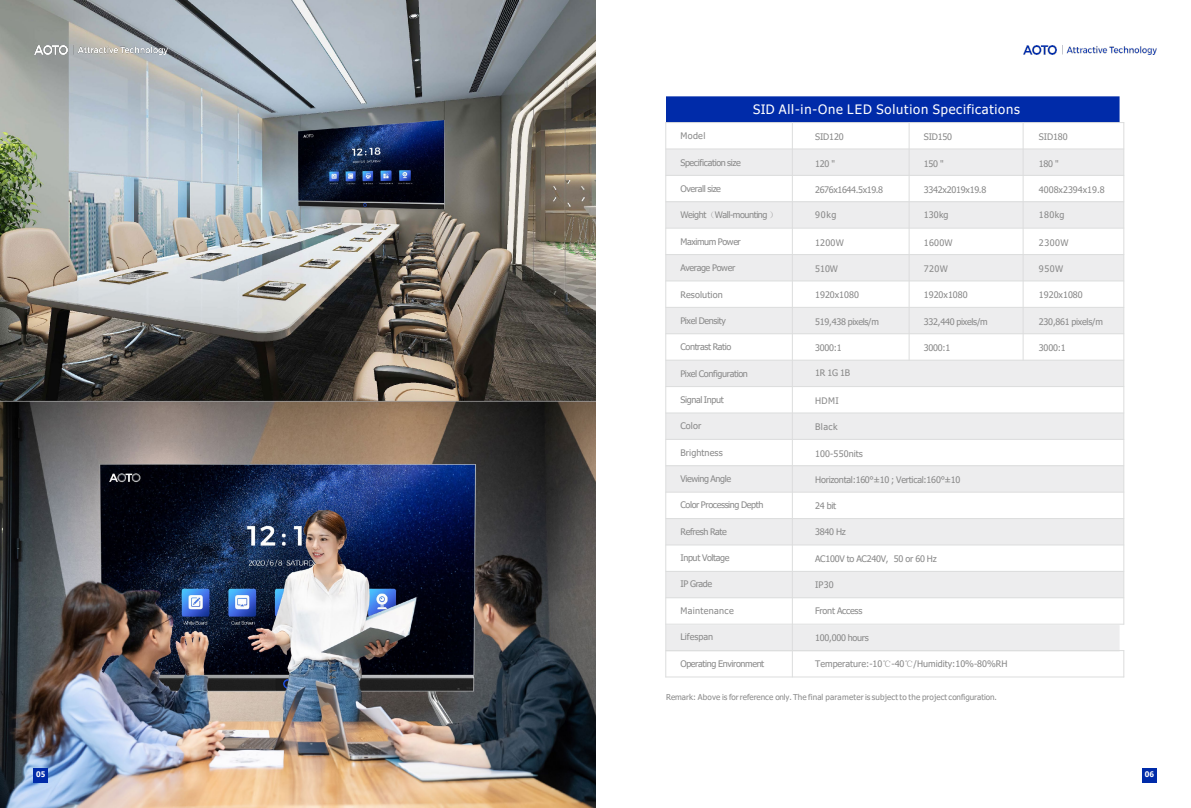
<style>
.page{position:relative;width:1191px;height:808px;background:#fff}
.page>*{position:absolute;margin:0;border:0;box-sizing:border-box;transform-origin:0 0}
.t1{font:13px "Tahoma";letter-spacing:.06em;color:#fff}
.t2{font:9px "Tahoma";letter-spacing:-.025em;color:#898989}
.t3{font:9px "Tahoma";color:#898989}
.t4{font:9px "Tahoma";letter-spacing:-.045em;color:#898989}
.t5{font:9px "Tahoma";letter-spacing:.015em;color:#898989}
.t6{font:9px "Tahoma";letter-spacing:.035em;color:#898989}
.t7{font:9px "Tahoma";letter-spacing:.01em;color:#898989}
.t8{font:9px "Tahoma";letter-spacing:-.005em;color:#898989}
.t9{font:8px "Tahoma";letter-spacing:.01em;color:#898989}
.t10{font:700 8px "Microsoft New Tai Lue";color:#fff}
.s1{font-family:"Sim Sun"}
</style>
<div class="page">
<img style="left:0;top:0;width:595px;height:808px">
<div style="left:1142px;top:769px;width:15px;height:14px;background:#002ba9"></div>
<div style="left:34px;top:769px;width:14px;height:14px;background:#002ba9"></div>
<div style="left:666px;top:96px;width:454px;height:26px;background:#002ba9"></div>
<div style="left:666px;top:149px;width:126px;height:26px;background:#ededee"></div>
<div style="left:792px;top:149px;width:117px;height:26px;background:#ededee"></div>
<div style="left:909px;top:149px;width:114px;height:26px;background:#ededee"></div>
<div style="left:1023px;top:149px;width:101px;height:26px;background:#ededee"></div>
<div style="left:666px;top:202px;width:126px;height:26px;background:#ededee"></div>
<div style="left:792px;top:202px;width:117px;height:26px;background:#ededee"></div>
<div style="left:909px;top:202px;width:114px;height:26px;background:#ededee"></div>
<div style="left:1023px;top:202px;width:101px;height:26px;background:#ededee"></div>
<div style="left:666px;top:255px;width:126px;height:26px;background:#ededee"></div>
<div style="left:792px;top:255px;width:117px;height:26px;background:#ededee"></div>
<div style="left:909px;top:255px;width:114px;height:26px;background:#ededee"></div>
<div style="left:1023px;top:255px;width:101px;height:26px;background:#ededee"></div>
<div style="left:666px;top:307px;width:126px;height:27px;background:#ededee"></div>
<div style="left:792px;top:307px;width:117px;height:27px;background:#ededee"></div>
<div style="left:909px;top:307px;width:114px;height:27px;background:#ededee"></div>
<div style="left:1023px;top:307px;width:101px;height:27px;background:#ededee"></div>
<div style="left:666px;top:360px;width:126px;height:27px;background:#ededee"></div>
<div style="left:792px;top:360px;width:332px;height:27px;background:#ededee"></div>
<div style="left:666px;top:413px;width:126px;height:26px;background:#ededee"></div>
<div style="left:792px;top:413px;width:332px;height:26px;background:#ededee"></div>
<div style="left:666px;top:466px;width:126px;height:26px;background:#ededee"></div>
<div style="left:792px;top:466px;width:332px;height:26px;background:#ededee"></div>
<div style="left:666px;top:519px;width:126px;height:26px;background:#ededee"></div>
<div style="left:792px;top:519px;width:332px;height:26px;background:#ededee"></div>
<div style="left:666px;top:571px;width:126px;height:27px;background:#ededee"></div>
<div style="left:792px;top:571px;width:332px;height:27px;background:#ededee"></div>
<hr style="left:792px;top:122px;width:1px;height:555px;background:#dcdddd">
<hr style="left:909px;top:122px;width:1px;height:239px;background:#dcdddd">
<hr style="left:1023px;top:122px;width:1px;height:239px;background:#dcdddd">
<hr style="left:665px;top:149px;width:459px;height:1px;background:#dcdddd">
<hr style="left:665px;top:175px;width:459px;height:1px;background:#dcdddd">
<hr style="left:665px;top:201px;width:459px;height:1px;background:#dcdddd">
<hr style="left:665px;top:228px;width:459px;height:1px;background:#dcdddd">
<hr style="left:665px;top:254px;width:459px;height:1px;background:#dcdddd">
<hr style="left:665px;top:281px;width:459px;height:1px;background:#dcdddd">
<hr style="left:665px;top:307px;width:459px;height:1px;background:#dcdddd">
<hr style="left:665px;top:333px;width:459px;height:1px;background:#dcdddd">
<hr style="left:665px;top:360px;width:459px;height:1px;background:#dcdddd">
<hr style="left:665px;top:386px;width:459px;height:1px;background:#dcdddd">
<hr style="left:665px;top:413px;width:459px;height:1px;background:#dcdddd">
<hr style="left:665px;top:439px;width:459px;height:1px;background:#dcdddd">
<hr style="left:665px;top:465px;width:459px;height:1px;background:#dcdddd">
<hr style="left:665px;top:492px;width:459px;height:1px;background:#dcdddd">
<hr style="left:665px;top:518px;width:459px;height:1px;background:#dcdddd">
<hr style="left:665px;top:545px;width:459px;height:1px;background:#dcdddd">
<hr style="left:665px;top:571px;width:459px;height:1px;background:#dcdddd">
<hr style="left:665px;top:597px;width:459px;height:1px;background:#dcdddd">
<hr style="left:665px;top:624px;width:459px;height:1px;background:#dcdddd">
<hr style="left:665px;top:122px;width:1px;height:555px;background:#dcdddd">
<hr style="left:1123px;top:122px;width:1px;height:503px;background:#dcdddd">
<svg style="left:666px;top:625px;width:458px;height:52px"></svg>
<hr style="left:665px;top:122px;width:459px;height:1px;background:#dcdddd">
<hr style="left:665px;top:677px;width:459px;height:1px;background:#dcdddd">
<img style="left:1024px;top:46px;width:33px;height:9px">
<img style="left:1066px;top:46px;width:91px;height:9px">
<img style="left:34px;top:46px;width:33px;height:9px">
<img style="left:73px;top:46px;width:94px;height:9px">
<p class="t1" style="left:753px;top:100px;width:268px">SID All-in-One LED Solution Specifications</p>
<p class="t2" style="left:680px;top:130px;width:26px">Model</p>
<p class="t2" style="left:815px;top:131px;width:30px">SID120</p>
<p class="t2" style="left:924px;top:131px;width:30px">SID150</p>
<p class="t2" style="left:1039px;top:131px;width:30px">SID180</p>
<p class="t2" style="left:680px;top:156px;width:62px">Specification size</p>
<p class="t2" style="left:815px;top:157px;width:21px">120 "</p>
<p class="t2" style="left:924px;top:157px;width:21px">150 "</p>
<p class="t2" style="left:1039px;top:157px;width:21px">180 "</p>
<p class="t4" style="left:680px;top:183px;width:42px">Overall size</p>
<p class="t2" style="left:815px;top:184px;width:70px">2676x1644.5x19.8</p>
<p class="t2" style="left:924px;top:184px;width:64px">3342x2019x19.8</p>
<p class="t3" style="left:1039px;top:184px;width:67px">4008x2394x19.8</p>
<p class="t4" style="left:680px;top:209px;width:99px">Weight<span class="s1">（</span>Wall-mounting <span class="s1">）</span></p>
<p class="t2" style="left:815px;top:209px;width:23px">90kg</p>
<p class="t2" style="left:924px;top:209px;width:26px">130kg</p>
<p class="t2" style="left:1039px;top:209px;width:27px">180kg</p>
<p class="t2" style="left:680px;top:236px;width:62px">Maximum Power</p>
<p class="t2" style="left:815px;top:236px;width:30px">1200W</p>
<p class="t2" style="left:924px;top:236px;width:30px">1600W</p>
<p class="t2" style="left:1039px;top:236px;width:31px">2300W</p>
<p class="t4" style="left:680px;top:262px;width:56px">Average Power</p>
<p class="t2" style="left:815px;top:263px;width:24px">510W</p>
<p class="t2" style="left:924px;top:263px;width:25px">720W</p>
<p class="t2" style="left:1039px;top:263px;width:26px">950W</p>
<p class="t5" style="left:680px;top:288px;width:44px">Resolution</p>
<p class="t3" style="left:815px;top:289px;width:45px">1920x1080</p>
<p class="t3" style="left:924px;top:289px;width:45px">1920x1080</p>
<p class="t3" style="left:1039px;top:289px;width:45px">1920x1080</p>
<p class="t2" style="left:680px;top:315px;width:47px">Pixel Density</p>
<p class="t2" style="left:815px;top:315px;width:65px">519,438 pixels/m</p>
<p class="t2" style="left:924px;top:315px;width:65px">332,440 pixels/m</p>
<p class="t2" style="left:1039px;top:315px;width:65px">230,861 pixels/m</p>
<p class="t2" style="left:680px;top:341px;width:53px">Contrast Ratio</p>
<p class="t2" style="left:815px;top:342px;width:28px">3000:1</p>
<p class="t2" style="left:924px;top:342px;width:28px">3000:1</p>
<p class="t2" style="left:1039px;top:342px;width:28px">3000:1</p>
<p class="t2" style="left:680px;top:367px;width:69px">Pixel Configuration</p>
<p class="t2" style="left:815px;top:367px;width:37px">1R 1G 1B</p>
<p class="t2" style="left:680px;top:394px;width:45px">Signal Input</p>
<p class="t2" style="left:815px;top:395px;width:25px">HDMI</p>
<p class="t2" style="left:680px;top:420px;width:22px">Color</p>
<p class="t2" style="left:815px;top:421px;width:24px">Black</p>
<p class="t7" style="left:680px;top:446px;width:44px">Brightness</p>
<p class="t5" style="left:815px;top:447px;width:49px">100-550nits</p>
<p class="t2" style="left:680px;top:473px;width:52px">Viewing Angle</p>
<p class="t2" style="left:815px;top:474px;width:147px">Horizontal:160°±10 ; Vertical:160°±10</p>
<p class="t2" style="left:680px;top:499px;width:85px">Color Processing Depth</p>
<p class="t2" style="left:815px;top:500px;width:23px">24 bit</p>
<p class="t2" style="left:680px;top:525px;width:48px">Refresh Rate</p>
<p class="t2" style="left:815px;top:526px;width:32px">3840 Hz</p>
<p class="t2" style="left:680px;top:552px;width:51px">Input Voltage</p>
<p class="t2" style="left:815px;top:552px;width:123px">AC100V to AC240V, 50 or 60 Hz</p>
<p class="t2" style="left:680px;top:578px;width:33px">IP Grade</p>
<p class="t2" style="left:815px;top:579px;width:20px">IP30</p>
<p class="t6" style="left:680px;top:605px;width:55px">Maintenance</p>
<p class="t2" style="left:815px;top:605px;width:49px">Front Access</p>
<p class="t8" style="left:680px;top:631px;width:34px">Lifespan</p>
<p class="t2" style="left:815px;top:631px;width:55px">100,000 hours</p>
<p class="t2" style="left:680px;top:657px;width:85px">Operating Environment</p>
<p class="t3" style="left:815px;top:658px;width:194px">Temperature:-10<span class="s1">℃</span>-40<span class="s1">℃</span>/Humidity:10%-80%RH</p>
<p class="t9" style="left:666px;top:691px;width:332px">Remark: Above is forreference only. The final parameter is subject to the project configuration.</p>
<p class="t10" style="left:36px;top:769px;width:11px">05</p>
<p class="t10" style="left:1145px;top:769px;width:11px">06</p>
</div>
